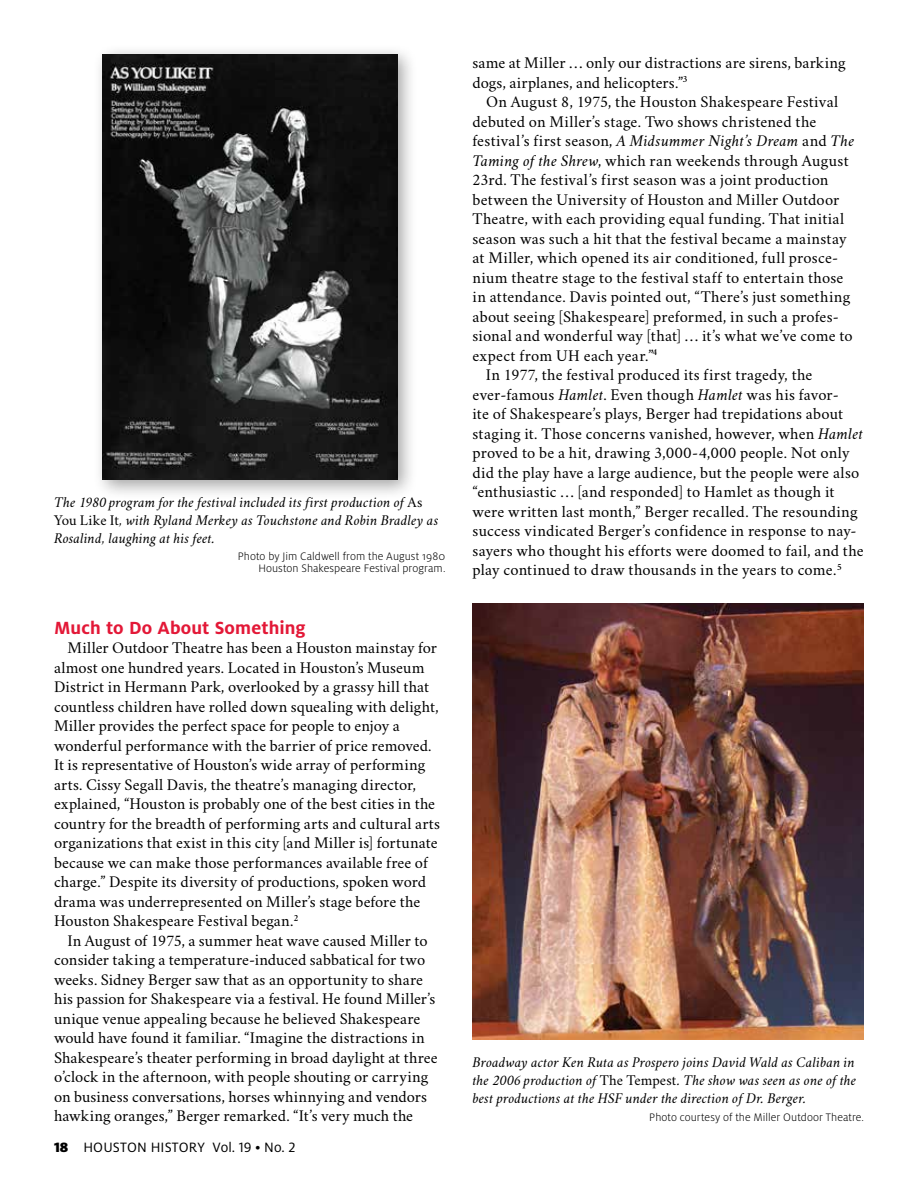
<style>
.page{position:relative;width:918px;height:1188px;background:#fff}
.page>*{position:absolute;margin:0;border:0;box-sizing:border-box;transform-origin:0 0}
.t1{font:700 19.5px "Milo OT";letter-spacing:.005em;color:#e31837}
.t2{font:16.5px/19.5px "Crimson";letter-spacing:.01em;color:#000}
.t3{font:italic 15px/18px "Crimson";letter-spacing:.01em;color:#000}
.t4{font:15px "Milo OT";letter-spacing:.01em;color:#000}
.t5{font:300 12px/12px "Milo OT";letter-spacing:.005em;color:#000;text-align:right}
.s1{font-style:normal}
.s2{font-weight:900}
.s3{font-style:italic}
</style>
<div class="page">
<div style="left:92px;top:44px;width:326px;height:456px;background:#000;opacity:.35"></div>
<img style="left:102px;top:54px;width:295px;height:425px">
<img style="left:472px;top:603px;width:392px;height:437px">
<p class="t3" style="left:54px;top:493px;width:386px">The 1980 program for the festival included its first production of <span class="s1">As<br>You Like It</span>, with Ryland Merkey as Touchstone and Robin Bradley as<br>Rosalind, laughing at his feet.</p>
<p class="t5" style="left:238px;top:551px;width:209px">Photo by Jim Caldwell from the August 1980<br>Houston Shakespeare Festival program.</p>
<p class="t1" style="left:54px;top:616px;width:253px">Much to Do About Something</p>
<p class="t2" style="left:54px;top:636px;width:388px;text-indent:13px">Miller Outdoor Theatre has been a Houston mainstay for almost one hundred years. Located in Houston’s Museum District in Hermann Park, overlooked by a grassy hill that countless children have rolled down squealing with delight, Miller provides the perfect space for people to enjoy a wonderful performance with the barrier of price removed.<br>It is representative of Houston’s wide array of performing arts. Cissy Segall Davis, the theatre’s managing director, explained, “Houston is probably one of the best cities in the country for the breadth of performing arts and cultural arts organizations that exist in this city [and Miller is] fortunate because we can make those performances available free of charge.” Despite its diversity of productions, spoken word drama was underrepresented on Miller’s stage before the Houston Shakespeare Festival began.<sup>2</sup></p>
<p class="t2" style="left:54px;top:928px;width:385px;text-indent:13px">In August of 1975, a summer heat wave caused Miller to consider taking a temperature-induced sabbatical for two weeks. Sidney Berger saw that as an opportunity to share his passion for Shakespeare via a festival. He found Miller’s unique venue appealing because he believed Shakespeare would have found it familiar. “Imagine the distractions in Shakespeare’s theater performing in broad daylight at three o’clock in the afternoon, with people shouting or carrying on business conversations, horses whinnying and vendors hawking oranges,” Berger remarked. “It’s very much the</p>
<p class="t4" style="left:54px;top:1139px;width:243px"><span class="s2">18</span> HOUSTON HISTORY Vol. 19 • No. 2</p>
<p class="t2" style="left:473px;top:51px;width:375px">same at Miller … only our distractions are sirens, barking dogs, airplanes, and helicopters.”<sup>3</sup></p>
<p class="t2" style="left:486px;top:90px;width:354px">On August 8, 1975, the Houston Shakespeare Festival</p>
<p class="t2" style="left:473px;top:109px;width:345px">debuted on Miller’s stage. Two shows christened the</p>
<p class="t2" style="left:473px;top:129px;width:383px">festival’s first season, <span class="s3">A Midsummer Night’s Dream</span> and <span class="s3">The</span></p>
<p class="t2" style="left:473px;top:148px;width:378px"><span class="s3">Taming of the Shrew</span>, which ran weekends through August</p>
<p class="t2" style="left:473px;top:168px;width:358px">23rd. The festival’s first season was a joint production</p>
<p class="t2" style="left:473px;top:187px;width:368px">between the University of Houston and Miller Outdoor</p>
<p class="t2" style="left:473px;top:207px;width:373px">Theatre, with each providing equal funding. That initial</p>
<p class="t2" style="left:473px;top:226px;width:376px">season was such a hit that the festival became a mainstay</p>
<p class="t2" style="left:473px;top:246px;width:367px">at Miller, which opened its air conditioned, full prosce-</p>
<p class="t2" style="left:473px;top:265px;width:373px">nium theatre stage to the festival staff to entertain those</p>
<p class="t2" style="left:473px;top:285px;width:379px">in attendance. Davis pointed out, “There’s just something</p>
<p class="t2" style="left:473px;top:304px;width:368px">about seeing [Shakespeare] preformed, in such a profes-</p>
<p class="t2" style="left:473px;top:324px;width:382px">sional and wonderful way [that] … it’s what we’ve come to</p>
<p class="t2" style="left:473px;top:343px;width:186px">expect from UH each year.”<sup>4</sup></p>
<p class="t2" style="left:486px;top:363px;width:328px">In 1977, the festival produced its first tragedy, the</p>
<p class="t2" style="left:473px;top:382px;width:368px">ever-famous <span class="s3">Hamlet</span>. Even though <span class="s3">Hamlet</span> was his favor-</p>
<p class="t2" style="left:473px;top:402px;width:372px">ite of Shakespeare’s plays, Berger had trepidations about</p>
<p class="t2" style="left:473px;top:421px;width:392px">staging it. Those concerns vanished, however, when <span class="s3">Hamlet</span></p>
<p class="t2" style="left:473px;top:441px;width:379px">proved to be a hit, drawing 3,000-4,000 people. Not only</p>
<p class="t2" style="left:473px;top:460px;width:388px">did the play have a large audience, but the people were also</p>
<p class="t2" style="left:473px;top:480px;width:363px">“enthusiastic … [and responded] to Hamlet as though it</p>
<p class="t2" style="left:473px;top:499px;width:387px">were written last month,” Berger recalled. The resounding</p>
<p class="t2" style="left:473px;top:519px;width:386px">success vindicated Berger’s confidence in response to nay-</p>
<p class="t2" style="left:473px;top:538px;width:393px">sayers who thought his efforts were doomed to fail, and the</p>
<p class="t2" style="left:473px;top:558px;width:371px">play continued to draw thousands in the years to come.<sup>5</sup></p>
<p class="t3" style="left:472px;top:1053px;width:385px;text-align:justify">Broadway actor Ken Ruta as Prospero joins David Wald as Caliban in the 2006 production of <span class="s1">The Tempest</span>. The show was seen as one of the best productions at the HSF under the direction of Dr. Berger.</p>
<p class="t5" style="left:649px;top:1111px;width:216px">Photo courtesy of the Miller Outdoor Theatre.</p>
</div>
